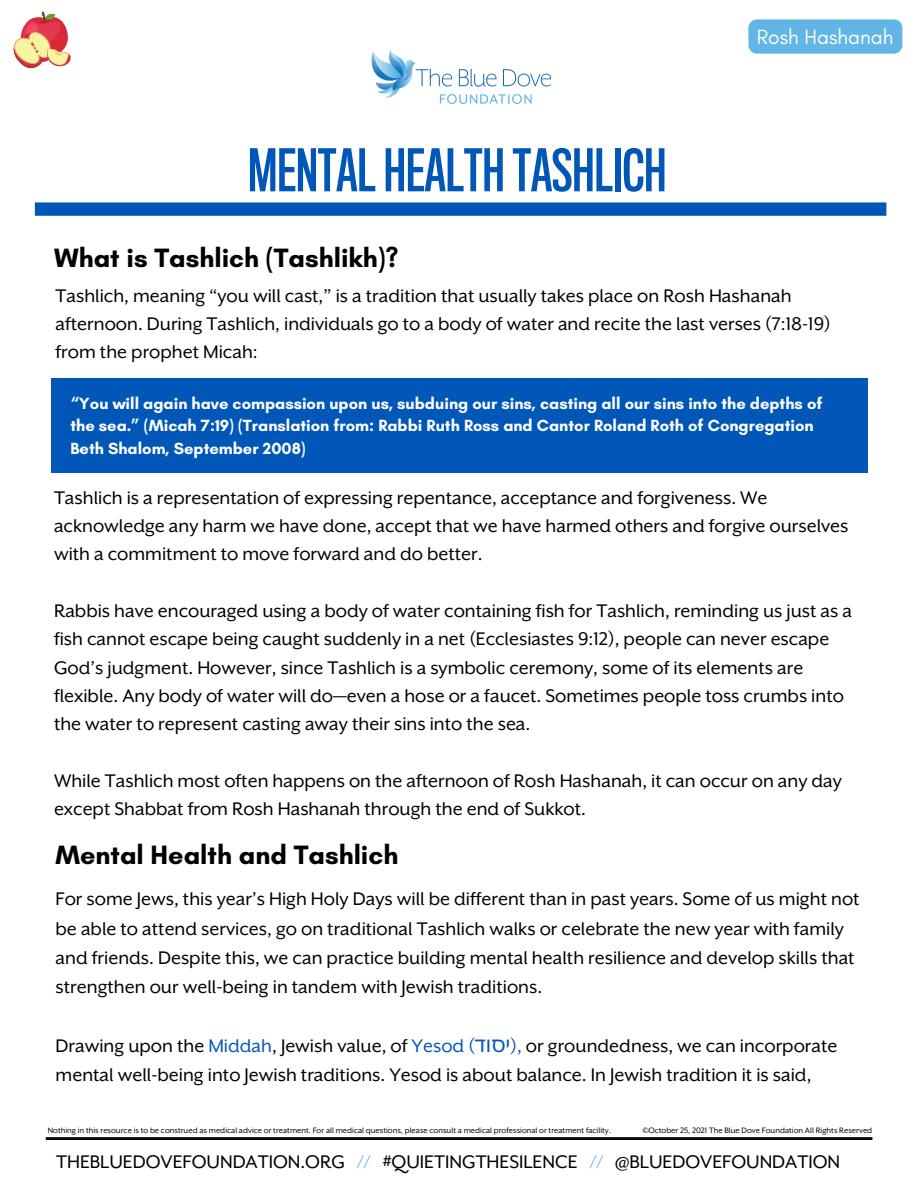
<style>
.page{position:relative;width:918px;height:1188px;background:#fff}
.page>*{position:absolute;margin:0;border:0;box-sizing:border-box;transform-origin:0 0}
.t1{font:54px "Titling Gothic FB Comp Standard";color:#0057b8}
.t2{font:700 27px "Glacial Indifference";color:#000}
.t3{font:21px/28.2px "Mr Eaves XL San OT";color:#000}
.t4{font:21px "Glacial Indifference";color:#fff}
.t5{font:21px "Noto Sans Hebrew";color:#0057b8}
.t6{font:700 16.5px/22.5px "Glacial Indifference";color:#fff}
.t7{font:9px "Mr Eaves XL San OT";color:#000}
.s1{color:#0057b8}
.s2{font-family:"Noto Sans Hebrew";color:#0057b8}
.s3{color:#62b5e5}
</style>
<div class="page">
<svg style="left:46px;top:1137px;width:826px;height:3px;background:#0d1013"></svg>
<div style="left:51px;top:378px;width:816px;height:95px;background:#0057b8"></div>
<svg style="left:35px;top:202px;width:851px;height:14px;background:#0c5ebb"></svg>
<svg style="left:13px;top:11px;width:58px;height:58px"></svg>
<svg style="left:748px;top:19px;width:154px;height:35px;background:#67b7e5"></svg>
<img style="left:371px;top:50px;width:179px;height:54px">
<h1 class="t1" style="left:248px;top:148px;width:420px">MENTAL HEALTH TASHLICH</h1>
<p class="t2" style="left:54px;top:241px;width:346px">What is Tashlich (Tashlikh)?</p>
<p class="t4" style="left:757px;top:24px;width:138px">Rosh Hashanah</p>
<p class="t3" style="left:56px;top:281px;width:777px">Tashlich, meaning “you will cast,” is a tradition that usually takes place on Rosh Hashanah afternoon. During Tashlich, individuals go to a body of water and recite the last verses (7:18-19) from the prophet Micah:</p>
<p class="t6" style="left:71px;top:392px;width:753px">“You will again have compassion upon us, subduing our sins, casting all our sins into the depths of the sea.” (Micah 7:19) (Translation from: Rabbi Ruth Ross and Cantor Roland Roth of Congregation<br>Beth Shalom, September 2008)</p>
<p class="t3" style="left:54px;top:484px;width:796px">Tashlich is a representation of expressing repentance, acceptance and forgiveness. We acknowledge any harm we have done, accept that we have harmed others and forgive ourselves with a commitment to move forward and do better.</p>
<p class="t3" style="left:54px;top:597px;width:800px">Rabbis have encouraged using a body of water containing fish for Tashlich, reminding us just as a fish cannot escape being caught suddenly in a net (Ecclesiastes 9:12), people can never escape God’s judgment. However, since Tashlich is a symbolic ceremony, some of its elements are flexible. Any body of water will do—even a hose or a faucet. Sometimes people toss crumbs into the water to represent casting away their sins into the sea.</p>
<p class="t3" style="left:54px;top:766px;width:790px">While Tashlich most often happens on the afternoon of Rosh Hashanah, it can occur on any day except Shabbat from Rosh Hashanah through the end of Sukkot.</p>
<p class="t2" style="left:56px;top:838px;width:344px">Mental Health and Tashlich</p>
<p class="t3" style="left:56px;top:884px;width:806px;line-height:29.2px">For some Jews, this year’s High Holy Days will be different than in past years. Some of us might not be able to attend services, go on traditional Tashlich walks or celebrate the new year with family and friends. Despite this, we can practice building mental health resilience and develop skills that strengthen our well-being in tandem with Jewish traditions.</p>
<p class="t3" style="left:56px;top:1031px;width:783px">Drawing upon the <span class="s1">Middah</span>, Jewish value, of <span class="s1">Yesod (</span> <span class="s2">סוד</span> <span class="s1">(,</span> or groundedness, we can incorporate</p>
<p class="t5" style="left:506px;top:1029px;width:6px">י</p>
<p class="t3" style="left:56px;top:1060px;width:757px">mental well-being into Jewish traditions. Yesod is about balance. In Jewish tradition it is said,</p>
<p class="t7" style="left:48px;top:1126px;width:565px">Nothing in this resource is to be construed as medical advice or treatment. For all medical questions, please consult a medical professional or treatment facility.</p>
<p class="t7" style="left:642px;top:1126px;width:231px">©October 25, 2021 The Blue Dove Foundation All Rights Reserved</p>
<p class="t3" style="left:56px;top:1148px;width:785px">THEBLUEDOVEFOUNDATION.ORG <span class="s3">//</span> #QUIETINGTHESILENCE <span class="s3">//</span> @BLUEDOVEFOUNDATION</p>
</div>
